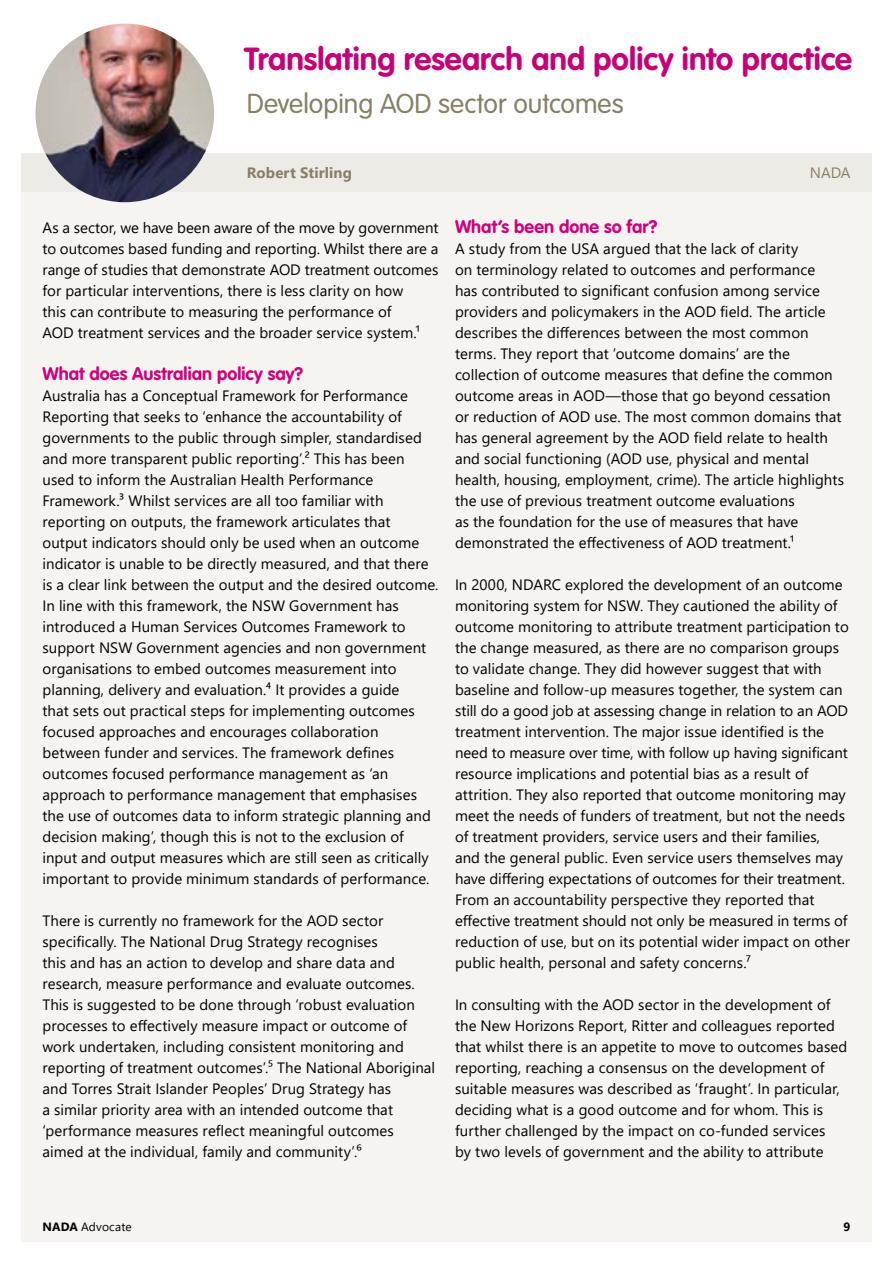
<style>
.page{position:relative;width:893px;height:1263px;background:#fff}
.page>*{position:absolute;margin:0;border:0;box-sizing:border-box;transform-origin:0 0}
.t1{font:700 31.5px "VAG Rounded Std";letter-spacing:.005em;color:#c70077}
.t2{font:300 27px "VAG Rounded Std";color:#897f67}
.t3{font:700 18px "VAG Rounded Std";letter-spacing:.005em;color:#d1007c}
.t4{font:15px/21px "Segoe UI";letter-spacing:.005em;color:#000}
.t5{font:700 15px "Segoe UI";letter-spacing:.01em;color:#897f67}
.t6{font:15px "Segoe UI";color:#897f67}
.t7{font:12px "Segoe UI";letter-spacing:.01em;color:#000}
.t8{font:700 12px "Segoe UI";color:#000}
.s1{font-weight:700}
</style>
<div class="page">
<div style="left:21px;top:153px;width:851px;height:1089px;background:#f5f4f1"></div>
<div style="left:21px;top:153px;width:851px;height:38px;background:#edebe6"></div>
<img style="left:36px;top:24px;width:178px;height:178px;border-radius:89px">
<h1 class="t1" style="left:244px;top:40px;width:609px">Translating research and policy into practice</h1>
<h2 class="t2" style="left:247px;top:88px;width:378px">Developing AOD sector outcomes</h2>
<p class="t5" style="left:247px;top:159px;width:107px">Robert Stirling</p>
<p class="t6" style="left:810px;top:159px;width:42px">NADA</p>
<p class="t4" style="left:42px;top:216px;width:398px">As a sector, we have been aware of the move by government to outcomes based funding and reporting. Whilst there are a range of studies that demonstrate AOD treatment outcomes for particular interventions, there is less clarity on how<br>this can contribute to measuring the performance of<br>AOD treatment services and the broader service system.¹</p>
<p class="t3" style="left:42px;top:363px;width:262px">What does Australian policy say?</p>
<p class="t4" style="left:42px;top:384px;width:398px">Australia has a Conceptual Framework for Performance Reporting that seeks to ‘enhance the accountability of governments to the public through simpler, standardised and more transparent public reporting’.² This has been used to inform the Australian Health Performance Framework.³ Whilst services are all too familiar with reporting on outputs, the framework articulates that output indicators should only be used when an outcome indicator is unable to be directly measured, and that there is a clear link between the output and the desired outcome.<br>In line with this framework, the NSW Government has introduced a Human Services Outcomes Framework to support NSW Government agencies and non government organisations to embed outcomes measurement into planning, delivery and evaluation.⁴ It provides a guide<br>that sets out practical steps for implementing outcomes focused approaches and encourages collaboration between funder and services. The framework defines outcomes focused performance management as ‘an approach to performance management that emphasises the use of outcomes data to inform strategic planning and decision making’, though this is not to the exclusion of input and output measures which are still seen as critically important to provide minimum standards of performance.</p>
<p class="t4" style="left:42px;top:909px;width:394px">There is currently no framework for the AOD sector specifically. The National Drug Strategy recognises<br>this and has an action to develop and share data and research, measure performance and evaluate outcomes.<br>This is suggested to be done through ‘robust evaluation processes to effectively measure impact or outcome of work undertaken, including consistent monitoring and reporting of treatment outcomes’.⁵ The National Aboriginal and Torres Strait Islander Peoples’ Drug Strategy has<br>a similar priority area with an intended outcome that ‘performance measures reflect meaningful outcomes aimed at the individual, family and community’.⁶</p>
<p class="t3" style="left:455px;top:216px;width:204px">What’s been done so far?</p>
<p class="t4" style="left:455px;top:237px;width:391px">A study from the USA argued that the lack of clarity<br>on terminology related to outcomes and performance<br>has contributed to significant confusion among service providers and policymakers in the AOD field. The article describes the differences between the most common terms. They report that ‘outcome domains’ are the collection of outcome measures that define the common outcome areas in AOD—those that go beyond cessation or reduction of AOD use. The most common domains that has general agreement by the AOD field relate to health and social functioning (AOD use, physical and mental health, housing, employment, crime). The article highlights the use of previous treatment outcome evaluations<br>as the foundation for the use of measures that have demonstrated the effectiveness of AOD treatment.¹</p>
<p class="t4" style="left:455px;top:573px;width:396px">In 2000, NDARC explored the development of an outcome monitoring system for NSW. They cautioned the ability of outcome monitoring to attribute treatment participation to the change measured, as there are no comparison groups to validate change. They did however suggest that with baseline and follow-up measures together, the system can still do a good job at assessing change in relation to an AOD treatment intervention. The major issue identified is the need to measure over time, with follow up having significant resource implications and potential bias as a result of attrition. They also reported that outcome monitoring may meet the needs of funders of treatment, but not the needs of treatment providers, service users and their families,<br>and the general public. Even service users themselves may have differing expectations of outcomes for their treatment.<br>From an accountability perspective they reported that effective treatment should not only be measured in terms of reduction of use, but on its potential wider impact on other public health, personal and safety concerns.⁷</p>
<p class="t4" style="left:455px;top:993px;width:394px">In consulting with the AOD sector in the development of the New Horizons Report, Ritter and colleagues reported that whilst there is an appetite to move to outcomes based reporting, reaching a consensus on the development of suitable measures was described as ‘fraught’. In particular, deciding what is a good outcome and for whom. This is further challenged by the impact on co-funded services<br>by two levels of government and the ability to attribute</p>
<p class="t7" style="left:43px;top:1215px;width:91px"><span class="s1">NADA</span> Advocate</p>
<p class="t8" style="left:843px;top:1215px;width:8px">9</p>
</div>
